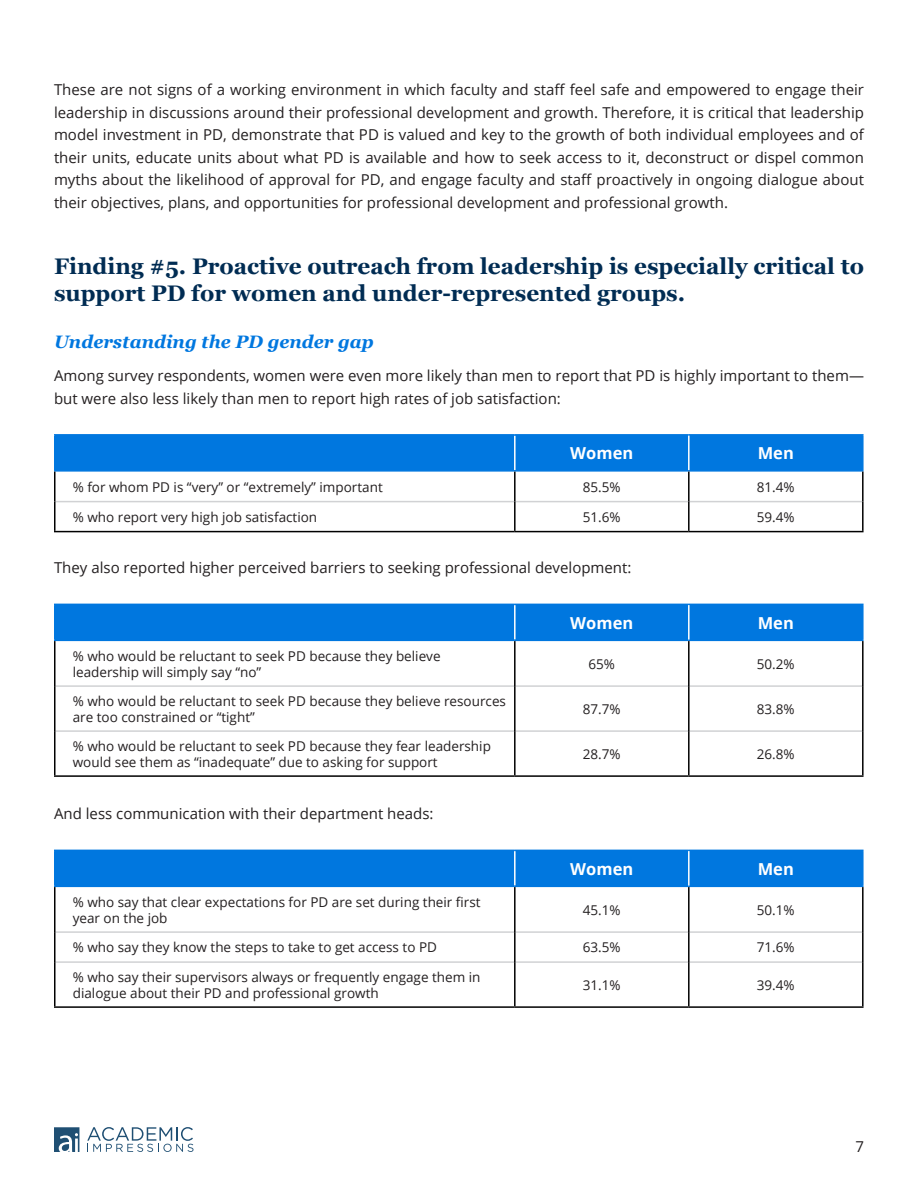
<style>
.page{position:relative;width:918px;height:1188px;background:#fff}
.page>*{position:absolute;margin:0;border:0;box-sizing:border-box;transform-origin:0 0}
.t1{font:700 22.5px/27px "Georgia";color:#002c53}
.t2{font:italic 700 18px "Georgia";color:#0077df}
.t3{font:700 16.5px "Open Sans";color:#fff}
.t4{font:15px/22.5px "Open Sans";color:#231f20;text-align:justify}
.t5{font:13.5px/16.2px "Open Sans";color:#231f20}
</style>
<div class="page">
<svg style="left:87px;top:1127px;width:107px;height:25px"></svg>
<svg style="left:54px;top:1127px;width:25px;height:25px"></svg>
<div style="left:56px;top:436px;width:806px;height:34px;background:#0077df"></div>
<hr style="left:514px;top:436px;width:2px;height:34px;background:#fff">
<hr style="left:56px;top:501px;width:458px;height:1px;background:#d1d2d4">
<hr style="left:54px;top:434px;width:461px;height:2px;background:#0077df">
<hr style="left:54px;top:436px;width:2px;height:34px;background:#0077df">
<hr style="left:515px;top:434px;width:174px;height:2px;background:#0077df">
<hr style="left:689px;top:434px;width:175px;height:2px;background:#0077df">
<hr style="left:862px;top:436px;width:2px;height:34px;background:#0077df">
<hr style="left:54px;top:470px;width:461px;height:2px;background:#0077df">
<hr style="left:515px;top:470px;width:174px;height:2px;background:#0077df">
<hr style="left:689px;top:470px;width:175px;height:2px;background:#0077df">
<hr style="left:516px;top:501px;width:172px;height:1px;background:#d1d2d4">
<hr style="left:690px;top:501px;width:172px;height:1px;background:#d1d2d4">
<hr style="left:54px;top:472px;width:2px;height:30px;background:#000">
<hr style="left:54px;top:502px;width:2px;height:29px;background:#000">
<hr style="left:54px;top:531px;width:461px;height:1px;background:#000">
<hr style="left:515px;top:531px;width:174px;height:1px;background:#000">
<hr style="left:689px;top:531px;width:175px;height:1px;background:#000">
<hr style="left:514px;top:472px;width:2px;height:30px;background:#000">
<hr style="left:688px;top:472px;width:2px;height:30px;background:#000">
<hr style="left:862px;top:472px;width:2px;height:30px;background:#000">
<hr style="left:514px;top:502px;width:2px;height:29px;background:#000">
<hr style="left:688px;top:502px;width:2px;height:29px;background:#000">
<hr style="left:862px;top:502px;width:2px;height:29px;background:#000">
<hr style="left:688px;top:436px;width:2px;height:34px;background:#fff">
<div style="left:56px;top:605px;width:806px;height:35px;background:#0077df"></div>
<hr style="left:514px;top:605px;width:2px;height:35px;background:#fff">
<hr style="left:56px;top:685px;width:458px;height:2px;background:#d1d2d4">
<hr style="left:56px;top:730px;width:458px;height:2px;background:#d1d2d4">
<hr style="left:54px;top:604px;width:461px;height:1px;background:#0077df">
<hr style="left:54px;top:605px;width:2px;height:35px;background:#0077df">
<hr style="left:515px;top:604px;width:174px;height:1px;background:#0077df">
<hr style="left:689px;top:604px;width:175px;height:1px;background:#0077df">
<hr style="left:862px;top:605px;width:2px;height:35px;background:#0077df">
<hr style="left:54px;top:640px;width:461px;height:1px;background:#0077df">
<hr style="left:515px;top:640px;width:174px;height:1px;background:#0077df">
<hr style="left:689px;top:640px;width:175px;height:1px;background:#0077df">
<hr style="left:516px;top:730px;width:172px;height:2px;background:#d1d2d4">
<hr style="left:690px;top:730px;width:172px;height:2px;background:#d1d2d4">
<hr style="left:516px;top:685px;width:172px;height:2px;background:#d1d2d4">
<hr style="left:690px;top:685px;width:172px;height:2px;background:#d1d2d4">
<hr style="left:54px;top:641px;width:2px;height:45px;background:#000">
<hr style="left:54px;top:686px;width:2px;height:45px;background:#000">
<hr style="left:54px;top:731px;width:2px;height:44px;background:#000">
<hr style="left:54px;top:775px;width:461px;height:2px;background:#000">
<hr style="left:515px;top:775px;width:174px;height:2px;background:#000">
<hr style="left:689px;top:775px;width:175px;height:2px;background:#000">
<hr style="left:514px;top:641px;width:2px;height:45px;background:#000">
<hr style="left:688px;top:641px;width:2px;height:45px;background:#000">
<hr style="left:862px;top:641px;width:2px;height:45px;background:#000">
<hr style="left:514px;top:686px;width:2px;height:45px;background:#000">
<hr style="left:688px;top:686px;width:2px;height:45px;background:#000">
<hr style="left:862px;top:686px;width:2px;height:45px;background:#000">
<hr style="left:514px;top:731px;width:2px;height:44px;background:#000">
<hr style="left:688px;top:731px;width:2px;height:44px;background:#000">
<hr style="left:862px;top:731px;width:2px;height:44px;background:#000">
<hr style="left:688px;top:605px;width:2px;height:35px;background:#fff">
<div style="left:56px;top:851px;width:806px;height:35px;background:#0077df"></div>
<hr style="left:514px;top:851px;width:2px;height:35px;background:#fff">
<hr style="left:56px;top:931px;width:458px;height:2px;background:#d1d2d4">
<hr style="left:56px;top:961px;width:458px;height:2px;background:#d1d2d4">
<hr style="left:54px;top:850px;width:461px;height:1px;background:#0077df">
<hr style="left:54px;top:851px;width:2px;height:35px;background:#0077df">
<hr style="left:515px;top:850px;width:174px;height:1px;background:#0077df">
<hr style="left:689px;top:850px;width:175px;height:1px;background:#0077df">
<hr style="left:862px;top:851px;width:2px;height:35px;background:#0077df">
<hr style="left:54px;top:886px;width:461px;height:1px;background:#0077df">
<hr style="left:515px;top:886px;width:174px;height:1px;background:#0077df">
<hr style="left:689px;top:886px;width:175px;height:1px;background:#0077df">
<hr style="left:516px;top:961px;width:172px;height:2px;background:#d1d2d4">
<hr style="left:690px;top:961px;width:172px;height:2px;background:#d1d2d4">
<hr style="left:516px;top:931px;width:172px;height:2px;background:#d1d2d4">
<hr style="left:690px;top:931px;width:172px;height:2px;background:#d1d2d4">
<hr style="left:54px;top:887px;width:2px;height:45px;background:#000">
<hr style="left:54px;top:932px;width:2px;height:30px;background:#000">
<hr style="left:54px;top:962px;width:2px;height:44px;background:#000">
<hr style="left:54px;top:1006px;width:461px;height:2px;background:#000">
<hr style="left:515px;top:1006px;width:174px;height:2px;background:#000">
<hr style="left:689px;top:1006px;width:175px;height:2px;background:#000">
<hr style="left:514px;top:887px;width:2px;height:45px;background:#000">
<hr style="left:688px;top:887px;width:2px;height:45px;background:#000">
<hr style="left:862px;top:887px;width:2px;height:45px;background:#000">
<hr style="left:514px;top:932px;width:2px;height:30px;background:#000">
<hr style="left:688px;top:932px;width:2px;height:30px;background:#000">
<hr style="left:862px;top:932px;width:2px;height:30px;background:#000">
<hr style="left:514px;top:962px;width:2px;height:44px;background:#000">
<hr style="left:688px;top:962px;width:2px;height:44px;background:#000">
<hr style="left:862px;top:962px;width:2px;height:44px;background:#000">
<hr style="left:688px;top:851px;width:2px;height:35px;background:#fff">
<p class="t4" style="left:54px;top:78px;width:812px">These are not signs of a working environment in which faculty and staff feel safe and empowered to engage their leadership in discussions around their professional development and growth. Therefore, it is critical that leadership model investment in PD, demonstrate that PD is valued and key to the growth of both individual employees and of their units, educate units about what PD is available and how to seek access to it, deconstruct or dispel common myths about the likelihood of approval for PD, and engage faculty and staff proactively in ongoing dialogue about their objectives, plans, and opportunities for professional development and professional growth.</p>
<p class="t1" style="left:54px;top:252px;width:812px">Finding #5. Proactive outreach from leadership is especially critical to support PD for women and under-represented groups.</p>
<p class="t2" style="left:54px;top:328px;width:321px">Understanding the PD gender gap</p>
<p class="t4" style="left:54px;top:364px;width:812px">Among survey respondents, women were even more likely than men to report that PD is highly important to them— but were also less likely than men to report high rates of job satisfaction:</p>
<p class="t3" style="left:570px;top:442px;width:64px">Women</p>
<p class="t3" style="left:758px;top:442px;width:38px">Men</p>
<p class="t5" style="left:73px;top:478px;width:312px">% for whom PD is “very” or “extremely” important</p>
<p class="t5" style="left:583px;top:478px;width:39px">85.5%</p>
<p class="t5" style="left:757px;top:478px;width:39px">81.4%</p>
<p class="t5" style="left:73px;top:508px;width:246px">% who report very high job satisfaction</p>
<p class="t5" style="left:583px;top:508px;width:39px">51.6%</p>
<p class="t5" style="left:757px;top:508px;width:39px">59.4%</p>
<p class="t4" style="left:54px;top:556px;width:579px">They also reported higher perceived barriers to seeking professional development:</p>
<p class="t3" style="left:570px;top:611px;width:64px">Women</p>
<p class="t3" style="left:758px;top:611px;width:38px">Men</p>
<p class="t5" style="left:73px;top:647px;width:369px">% who would be reluctant to seek PD because they believe leadership will simply say “no”</p>
<p class="t5" style="left:589px;top:655px;width:28px">65%</p>
<p class="t5" style="left:757px;top:655px;width:39px">50.2%</p>
<p class="t5" style="left:73px;top:692px;width:435px">% who would be reluctant to seek PD because they believe resources are too constrained or “tight”</p>
<p class="t5" style="left:583px;top:700px;width:39px">87.7%</p>
<p class="t5" style="left:757px;top:700px;width:39px">83.8%</p>
<p class="t5" style="left:73px;top:737px;width:420px">% who would be reluctant to seek PD because they fear leadership would see them as “inadequate” due to asking for support</p>
<p class="t5" style="left:583px;top:745px;width:39px">28.7%</p>
<p class="t5" style="left:757px;top:745px;width:39px">26.8%</p>
<p class="t4" style="left:54px;top:802px;width:381px">And less communication with their department heads:</p>
<p class="t3" style="left:570px;top:857px;width:64px">Women</p>
<p class="t3" style="left:758px;top:857px;width:38px">Men</p>
<p class="t5" style="left:73px;top:893px;width:409px">% who say that clear expectations for PD are set during their first year on the job</p>
<p class="t5" style="left:583px;top:901px;width:39px">45.1%</p>
<p class="t5" style="left:757px;top:901px;width:39px">50.1%</p>
<p class="t5" style="left:73px;top:939px;width:366px">% who say they know the steps to take to get access to PD</p>
<p class="t5" style="left:583px;top:939px;width:39px">63.5%</p>
<p class="t5" style="left:757px;top:939px;width:39px">71.6%</p>
<p class="t5" style="left:73px;top:968px;width:409px">% who say their supervisors always or frequently engage them in dialogue about their PD and professional growth</p>
<p class="t5" style="left:583px;top:976px;width:39px">31.1%</p>
<p class="t5" style="left:757px;top:976px;width:39px">39.4%</p>
<p class="t4" style="left:855px;top:1135px;width:10px">7</p>
</div>
